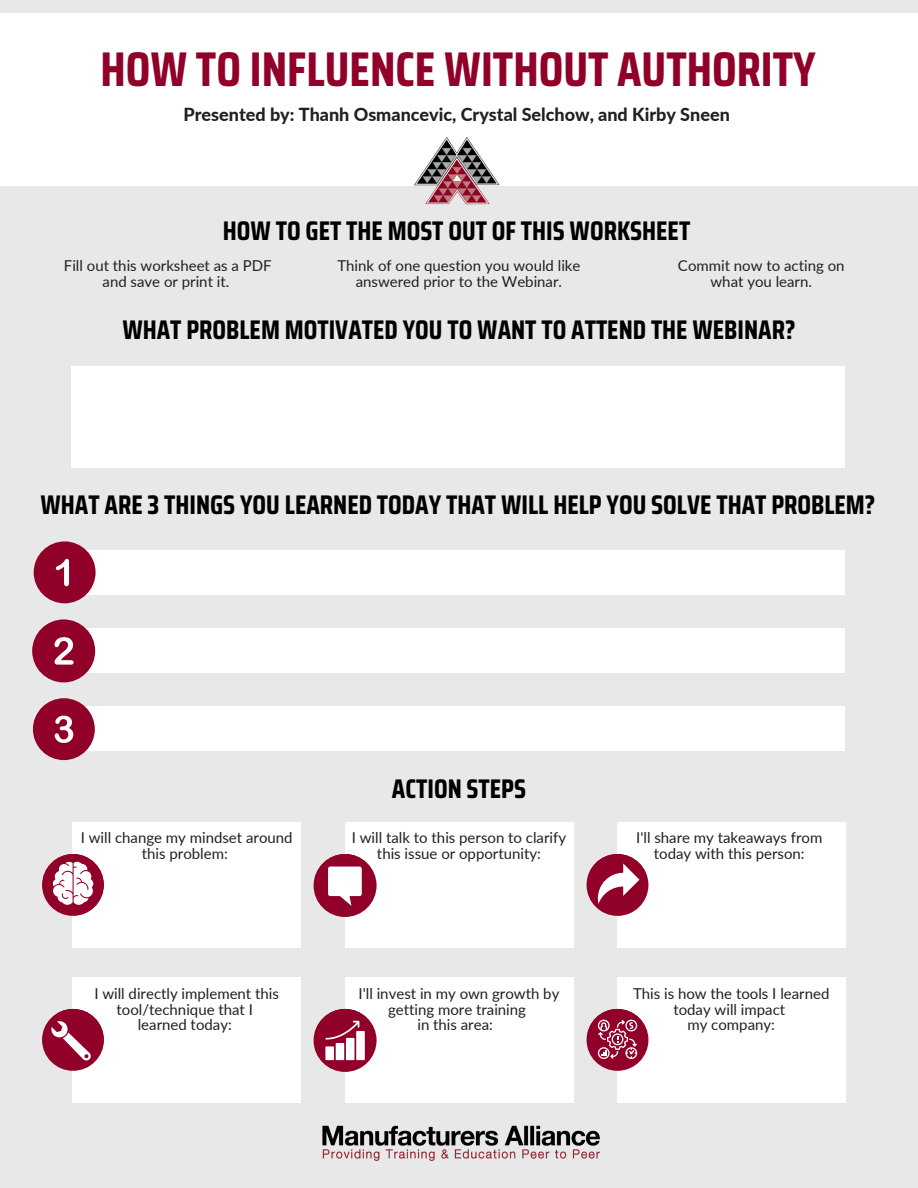
<style>
.page{position:relative;width:918px;height:1188px;background:#e8e8e8}
.page>*{position:absolute;margin:0;border:0;box-sizing:border-box;transform-origin:0 0}
.t1{font:700 48.75px "Saira Condensed";color:#900028}
.t2{font:700 27px "Saira Condensed";color:#000}
.t3{font:800 18px "Lato";color:#231f20}
.t4{font:15px/15.8px "Lato";color:#231f20;text-align:center}
</style>
<div class="page">
<div style="left:71px;top:366px;width:774px;height:101px;background:#fff"></div>
<div style="left:0;top:13px;width:918px;height:173px;background:#fff"></div>
<img style="left:414px;top:138px;width:86px;height:67px">
<div style="left:71px;top:550px;width:774px;height:45px;background:#fff"></div>
<div style="left:34px;top:541px;width:62px;height:62px;background:#900028;border-radius:50%"></div>
<svg style="left:56px;top:559px;width:13px;height:27px"></svg>
<div style="left:73px;top:822px;width:228px;height:126px;background:#fff"></div>
<div style="left:345px;top:822px;width:228px;height:126px;background:#fff"></div>
<div style="left:617px;top:822px;width:229px;height:126px;background:#fff"></div>
<svg style="left:314px;top:854px;width:63px;height:63px"></svg>
<svg style="left:42px;top:854px;width:62px;height:62px"></svg>
<div style="left:73px;top:977px;width:228px;height:126px;background:#fff"></div>
<div style="left:345px;top:977px;width:228px;height:126px;background:#fff"></div>
<div style="left:617px;top:977px;width:229px;height:126px;background:#fff"></div>
<svg style="left:314px;top:1009px;width:63px;height:63px"></svg>
<svg style="left:42px;top:1009px;width:62px;height:62px"></svg>
<div style="left:43px;top:854px;width:61px;height:61px;background:#900028;border-radius:50%"></div>
<div style="left:315px;top:854px;width:60px;height:61px;background:#900028;border-radius:50%"></div>
<div style="left:587px;top:854px;width:61px;height:61px;background:#900028;border-radius:50%"></div>
<div style="left:43px;top:1009px;width:61px;height:61px;background:#900028;border-radius:50%"></div>
<div style="left:315px;top:1009px;width:60px;height:61px;background:#900028;border-radius:50%"></div>
<div style="left:587px;top:1009px;width:61px;height:61px;background:#900028;border-radius:50%"></div>
<svg style="left:52px;top:862px;width:41px;height:43px"></svg>
<svg style="left:328px;top:867px;width:34px;height:39px"></svg>
<svg style="left:51px;top:1021px;width:40px;height:40px"></svg>
<svg style="left:598px;top:863px;width:41px;height:41px"></svg>
<div style="left:325px;top:1046px;width:9px;height:14px;background:#fff"></div>
<div style="left:336px;top:1043px;width:8px;height:17px;background:#fff"></div>
<div style="left:346px;top:1038px;width:9px;height:22px;background:#fff"></div>
<div style="left:356px;top:1031px;width:9px;height:29px;background:#fff"></div>
<svg style="left:325px;top:1021px;width:34px;height:33px"></svg>
<div style="left:71px;top:628px;width:774px;height:45px;background:#fff"></div>
<div style="left:32px;top:619px;width:63px;height:63px;background:#900028;border-radius:50%"></div>
<svg style="left:54px;top:637px;width:20px;height:28px"></svg>
<div style="left:71px;top:706px;width:774px;height:45px;background:#fff"></div>
<div style="left:33px;top:698px;width:62px;height:62px;background:#900028;border-radius:50%"></div>
<svg style="left:55px;top:716px;width:18px;height:27px"></svg>
<img style="left:322px;top:1125px;width:277px;height:35px">
<svg style="left:598px;top:1020px;width:39px;height:39px"></svg>
<p class="t1" style="left:100px;top:31px;width:717px">HOW TO INFLUENCE WITHOUT AUTHORITY</p>
<p class="t3" style="left:184px;top:103px;width:548px">Presented by: Thanh Osmancevic, Crystal Selchow, and Kirby Sneen</p>
<p class="t2" style="left:223px;top:209px;width:469px">HOW TO GET THE MOST OUT OF THIS WORKSHEET</p>
<p class="t4" style="left:64px;top:258px;width:209px">Fill out this worksheet as a PDF and save or print it.</p>
<p class="t4" style="left:337px;top:258px;width:245px">Think of one question you would like answered prior to the Webinar.</p>
<p class="t4" style="left:678px;top:258px;width:168px">Commit now to acting on what you learn.</p>
<p class="t2" style="left:122px;top:308px;width:675px">WHAT PROBLEM MOTIVATED YOU TO WANT TO ATTEND THE WEBINAR?</p>
<p class="t2" style="left:40px;top:483px;width:837px">WHAT ARE 3 THINGS YOU LEARNED TODAY THAT WILL HELP YOU SOLVE THAT PROBLEM?</p>
<p class="t4" style="left:81px;top:829px;width:213px">I will change my mindset around this problem:</p>
<p class="t4" style="left:94px;top:985px;width:186px">I will directly implement this tool/technique that I</p>
<p class="t4" style="left:138px;top:1017px;width:96px">learned today:</p>
<p class="t2" style="left:392px;top:767px;width:136px">ACTION STEPS</p>
<p class="t4" style="left:352px;top:829px;width:216px">I will talk to this person to clarify this issue or opportunity:</p>
<p class="t4" style="left:359px;top:985px;width:202px">I'll invest in my own growth by getting more training</p>
<p class="t4" style="left:417px;top:1017px;width:77px">in this area:</p>
<p class="t4" style="left:636px;top:829px;width:188px">I'll share my takeaways from</p>
<p class="t4" style="left:654px;top:845px;width:152px">today with this person:</p>
<p class="t4" style="left:633px;top:985px;width:198px">This is how the tools I learned today will impact</p>
<p class="t4" style="left:687px;top:1017px;width:89px">my company:</p>
</div>
